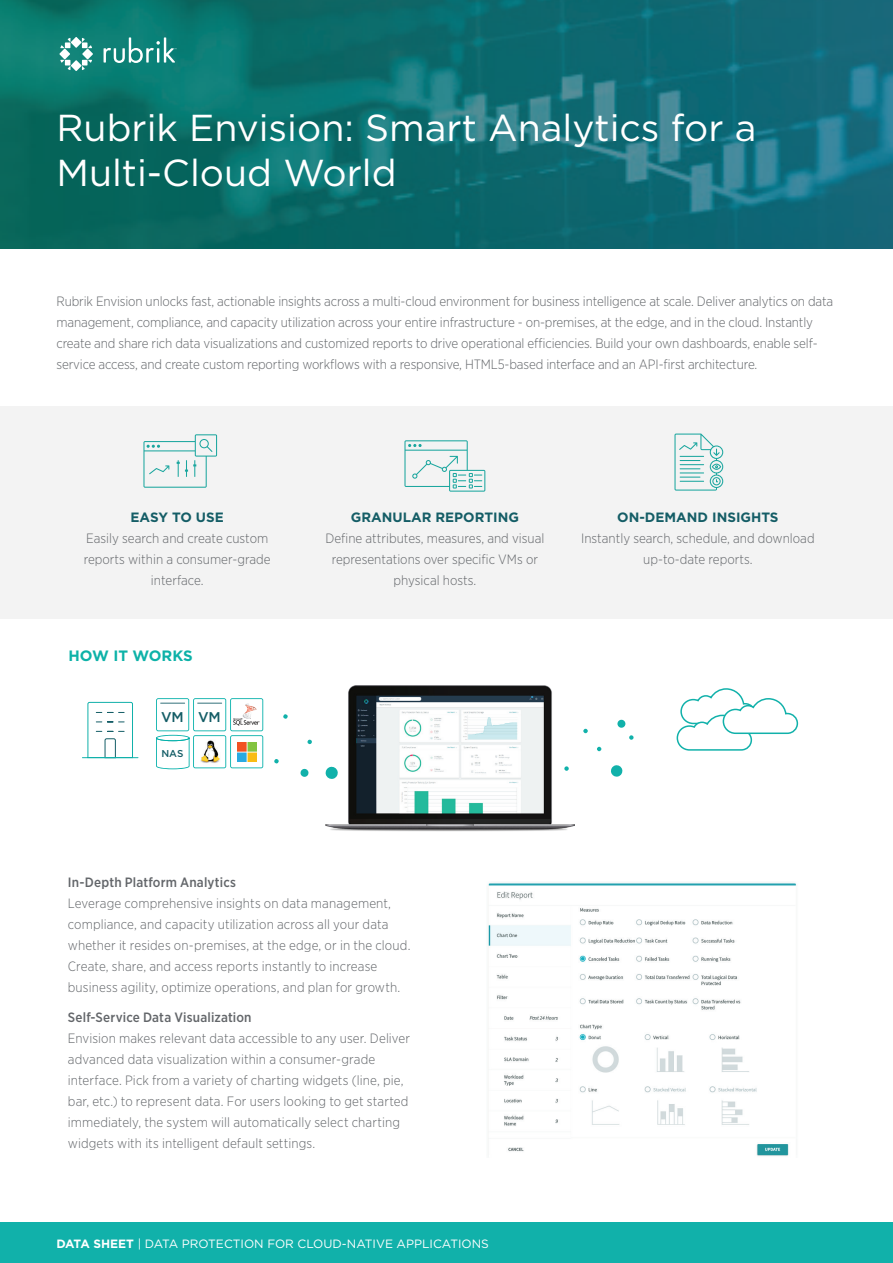
<style>
.page{position:relative;width:893px;height:1263px;background:#fff}
.page>*{position:absolute;margin:0;border:0;box-sizing:border-box;transform-origin:0 0}
.t1{font:37.5px/45px "Gotham";color:#fff}
.t2{font:700 15px "Gotham";color:#0db2a8}
.t3{font:500 14.1px "Gotham";color:#145d66}
.t4{font:300 13.5px/21px "Gotham Narrow";color:#63666a;text-align:center}
.t5{font:500 13.5px "Gotham Narrow";letter-spacing:.015em;color:#63666a}
.t6{font:700 13.5px "Gotham";color:#145d66}
.t7{font:12px "Gotham";color:#fff}
.t8{font:500 9.9px "Gotham";color:#145d66}
.s1{font-weight:700}
</style>
<div class="page">
<img style="left:0;top:0;width:893px;height:248px">
<div style="left:0;top:1222px;width:893px;height:41px;background:#11b1aa"></div>
<svg style="left:71px;top:37px;width:11px;height:11px"></svg>
<svg style="left:71px;top:60px;width:11px;height:11px"></svg>
<svg style="left:82px;top:49px;width:11px;height:10px"></svg>
<svg style="left:60px;top:38px;width:10px;height:10px"></svg>
<svg style="left:82px;top:60px;width:10px;height:10px"></svg>
<svg style="left:60px;top:60px;width:10px;height:10px"></svg>
<svg style="left:82px;top:38px;width:10px;height:10px"></svg>
<svg style="left:59px;top:49px;width:11px;height:10px"></svg>
<svg style="left:104px;top:37px;width:72px;height:26px"></svg>
<div style="left:0;top:406px;width:893px;height:213px;background:#f3f3f3"></div>
<img style="left:488px;top:882px;width:309px;height:274px">
<svg style="left:597px;top:747px;width:4px;height:4px"></svg>
<svg style="left:583px;top:729px;width:5px;height:4px"></svg>
<div style="left:617px;top:720px;width:8px;height:8px;background:#11b1aa;border-radius:50%"></div>
<svg style="left:629px;top:735px;width:5px;height:5px"></svg>
<svg style="left:156px;top:698px;width:107px;height:71px"></svg>
<img style="left:234px;top:704px;width:26px;height:21px">
<svg style="left:274px;top:759px;width:5px;height:5px"></svg>
<svg style="left:307px;top:739px;width:5px;height:5px"></svg>
<svg style="left:300px;top:768px;width:9px;height:9px"></svg>
<svg style="left:283px;top:714px;width:5px;height:5px"></svg>
<img style="left:325px;top:685px;width:249px;height:146px">
<svg style="left:676px;top:688px;width:123px;height:63px"></svg>
<svg style="left:611px;top:765px;width:12px;height:12px"></svg>
<svg style="left:82px;top:701px;width:57px;height:57px"></svg>
<svg style="left:143px;top:434px;width:74px;height:54px"></svg>
<svg style="left:404px;top:440px;width:81px;height:52px"></svg>
<svg style="left:674px;top:434px;width:49px;height:57px"></svg>
<h1 class="t1" style="left:56px;top:104px;width:702px">Rubrik Envision: Smart Analytics for a<br>Multi-Cloud World</h1>
<p class="t4" style="left:56px;top:291px;width:778px;text-align:left">Rubrik Envision unlocks fast, actionable insights across a multi-cloud environment for business intelligence at scale. Deliver analytics on data management, compliance, and capacity utilization across your entire infrastructure - on-premises, at the edge, and in the cloud. Instantly create and share rich data visualizations and customized reports to drive operational efficiencies. Build your own dashboards, enable self&shy;service access, and create custom reporting workflows with a responsive, HTML5-based interface and an API-first architecture.</p>
<p class="t6" style="left:131px;top:508px;width:95px">EASY TO USE</p>
<p class="t4" style="left:84px;top:527px;width:188px">Easily search and create custom reports within a consumer-grade interface.</p>
<p class="t2" style="left:68px;top:646px;width:126px">HOW IT WORKS</p>
<p class="t3" style="left:161px;top:708px;width:61px">VM VM</p>
<p class="t8" style="left:161px;top:747px;width:24px">NAS</p>
<p class="t6" style="left:351px;top:508px;width:170px">GRANULAR REPORTING</p>
<p class="t4" style="left:325px;top:527px;width:221px">Define attributes, measures, and visual representations over specific VMs or physical hosts.</p>
<p class="t6" style="left:617px;top:508px;width:163px">ON-DEMAND INSIGHTS</p>
<p class="t4" style="left:581px;top:527px;width:235px">Instantly search, schedule, and download up-to-date reports.</p>
<p class="t5" style="left:68px;top:873px;width:170px">In-Depth Platform Analytics</p>
<p class="t4" style="left:68px;top:892px;width:344px;text-align:left">Leverage comprehensive insights on data management, compliance, and capacity utilization across all your data whether it resides on-premises, at the edge, or in the cloud.<br>Create, share, and access reports instantly to increase business agility, optimize operations, and plan for growth.</p>
<p class="t5" style="left:68px;top:1008px;width:185px">Self-Service Data Visualization</p>
<p class="t4" style="left:68px;top:1027px;width:344px;text-align:left">Envision makes relevant data accessible to any user. Deliver advanced data visualization within a consumer-grade interface. Pick from a variety of charting widgets (line, pie, bar, etc.) to represent data. For users looking to get started immediately, the system will automatically select charting widgets with its intelligent default settings.</p>
<p class="t7" style="left:56px;top:1235px;width:434px"><span class="s1">DATA SHEET</span> | DATA PROTECTION FOR CLOUD-NATIVE APPLICATIONS</p>
</div>
